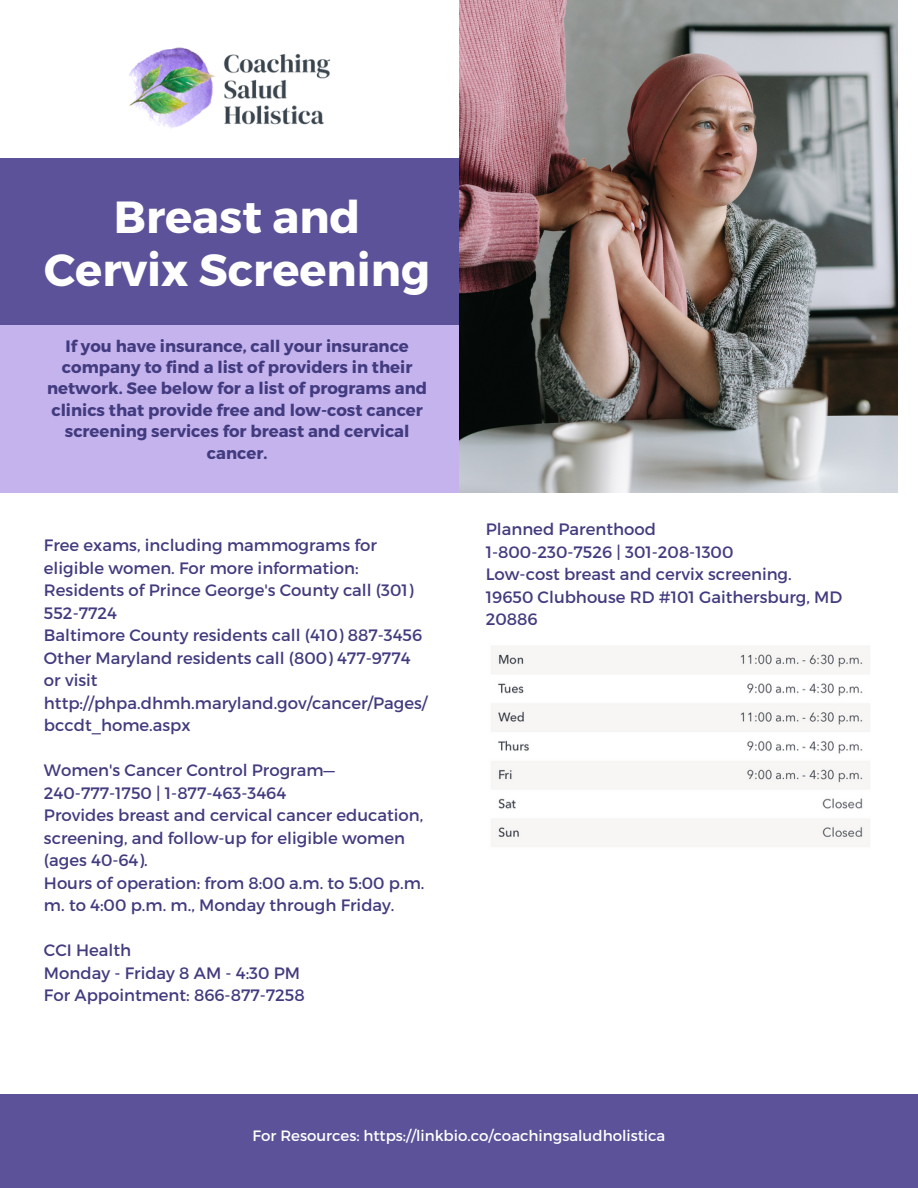
<style>
.page{position:relative;width:918px;height:1188px;background:#fff}
.page>*{position:absolute;margin:0;border:0;box-sizing:border-box;transform-origin:0 0}
.t1{font:700 45px/52.8px "Montserrat";color:#fff;text-align:center}
.t2{font:16.5px/22.5px "Montserrat";color:#423b7f}
.t3{font:700 16.5px/21.3px "Montserrat";color:#423b7f;text-align:center}
.t4{font:15px "Montserrat";color:#fff}
</style>
<div class="page">
<div style="left:0;top:180px;width:555px;height:312px;background:#c4b3ed"></div>
<div style="left:0;top:158px;width:550px;height:167px;background:#5b5299"></div>
<div style="left:0;top:1094px;width:918px;height:94px;background:#5b5299"></div>
<img style="left:459px;top:0;width:439px;height:493px">
<img style="left:129px;top:47px;width:202px;height:81px">
<img style="left:491px;top:646px;width:379px;height:201px">
<p class="t1" style="left:44px;top:188px;width:388px">Breast and<br>Cervix Screening</p>
<p class="t3" style="left:47px;top:334px;width:382px">If you have insurance, call your insurance company to find a list of providers in their network. See below for a list of programs and clinics that provide free and low-cost cancer screening services for breast and cervical cancer.</p>
<p class="t2" style="left:44px;top:533px;width:334px">Free exams, including mammograms for</p>
<p class="t2" style="left:44px;top:556px;width:316px">eligible women. For more information:</p>
<p class="t2" style="left:44px;top:578px;width:371px">Residents of Prince George's County call (301)<br>552-7724</p>
<p class="t2" style="left:44px;top:623px;width:380px">Baltimore County residents call (410) 887-3456</p>
<p class="t2" style="left:44px;top:646px;width:385px">Other Maryland residents call (800) 477-9774 or visit http://phpa.dhmh.maryland.gov/cancer/Pages/ bccdt_home.aspx</p>
<p class="t2" style="left:44px;top:758px;width:293px">Women's Cancer Control Program—</p>
<p class="t2" style="left:44px;top:781px;width:244px">240-777-1750 | 1-877-463-3464</p>
<p class="t2" style="left:44px;top:803px;width:381px">Provides breast and cervical cancer education, screening, and follow-up for eligible women (ages 40-64).</p>
<p class="t2" style="left:44px;top:871px;width:382px">Hours of operation: from 8:00 a.m. to 5:00 p.m. m. to 4:00 p.m. m., Monday through Friday.</p>
<p class="t2" style="left:44px;top:938px;width:89px">CCI Health</p>
<p class="t2" style="left:44px;top:961px;width:258px">Monday - Friday 8 AM - 4:30 PM</p>
<p class="t2" style="left:44px;top:983px;width:262px">For Appointment: 866-877-7258</p>
<p class="t2" style="left:486px;top:517px;width:172px">Planned Parenthood</p>
<p class="t2" style="left:486px;top:540px;width:249px">1-800-230-7526 | 301-208-1300</p>
<p class="t2" style="left:486px;top:562px;width:307px">Low-cost breast and cervix screening.</p>
<p class="t2" style="left:486px;top:585px;width:358px">19650 Clubhouse RD #101 Gaithersburg, MD<br>20886</p>
<p class="t4" style="left:253px;top:1126px;width:414px">For Resources: https://linkbio.co/coachingsaludholistica</p>
</div>
